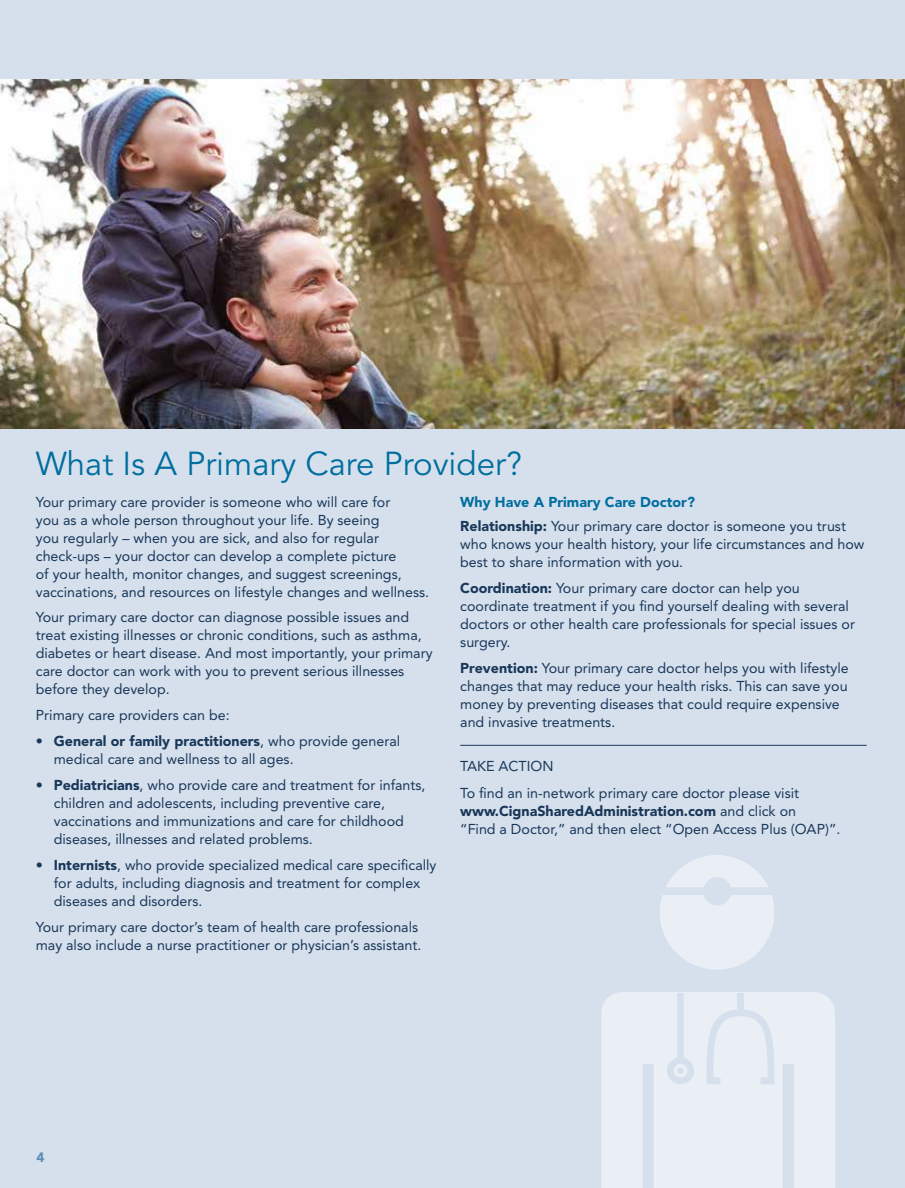
<style>
.page{position:relative;width:905px;height:1188px;background:#fff}
.page>*{position:absolute;margin:0;border:0;box-sizing:border-box;transform-origin:0 0}
.t1{font:33px "Avenir";color:#006e9f}
.t2{font:14.25px/18px "Avenir";color:#193759}
.t3{font:900 13.5px "Avenir";color:#598db7}
.s1{font-weight:900}
.s2{font-weight:900;color:#006e9f}
</style>
<div class="page">
<div style="left:0;top:0;width:904px;height:1188px;background:#d6e0ed"></div>
<hr style="left:460px;top:745px;width:406px;height:1px;background:#193759">
<img style="left:0;top:79px;width:904px;height:349px">
<div style="left:601px;top:992px;width:234px;height:196px;background:#eaeff5"></div>
<svg style="left:660px;top:855px;width:114px;height:115px"></svg>
<svg style="left:667px;top:993px;width:27px;height:91px"></svg>
<svg style="left:706px;top:993px;width:68px;height:91px"></svg>
<h1 class="t1" style="left:36px;top:445px;width:487px">What Is A Primary Care Provider?</h1>
<p class="t2" style="left:36px;top:493px;width:395px">Your primary care provider is someone who will care for<br>you as a whole person throughout your life. By seeing<br>you regularly – when you are sick, and also for regular check-ups – your doctor can develop a complete picture<br>of your health, monitor changes, and suggest screenings, vaccinations, and resources on lifestyle changes and wellness.</p>
<p class="t2" style="left:36px;top:609px;width:398px">Your primary care doctor can diagnose possible issues and treat existing illnesses or chronic conditions, such as asthma, diabetes or heart disease. And most importantly, your primary care doctor can work with you to prevent serious illnesses before they develop.</p>
<p class="t2" style="left:36px;top:706px;width:195px">Primary care providers can be:</p>
<p class="t2" style="left:54px;top:732px;width:348px;text-indent:-18px">• <span class="s1">General or family practitioners</span>, who provide general medical care and wellness to all ages.</p>
<p class="t2" style="left:54px;top:776px;width:373px;text-indent:-18px">• <span class="s1">Pediatricians</span>, who provide care and treatment for infants, children and adolescents, including preventive care, vaccinations and immunizations and care for childhood diseases, illnesses and related problems.</p>
<p class="t2" style="left:54px;top:856px;width:384px;text-indent:-18px">• <span class="s1">Internists</span>, who provide specialized medical care specifically for adults, including diagnosis and treatment for complex diseases and disorders.</p>
<p class="t2" style="left:36px;top:918px;width:387px">Your primary care doctor’s team of health care professionals may also include a nurse practitioner or physician’s assistant.</p>
<p class="t2" style="left:460px;top:489px;width:387px;line-height:24.8px"><span class="s2">Why Have A Primary Care Doctor?<br></span><span class="s1">Relationship:</span> Your primary care doctor is someone you trust</p>
<p class="t2" style="left:460px;top:535px;width:406px">who knows your health history, your life circumstances and how best to share information with you.</p>
<p class="t2" style="left:460px;top:579px;width:396px"><span class="s1">Coordination:</span> Your primary care doctor can help you coordinate treatment if you find yourself dealing with several doctors or other health care professionals for special issues or surgery.</p>
<p class="t2" style="left:460px;top:659px;width:390px"><span class="s1">Prevention:</span> Your primary care doctor helps you with lifestyle changes that may reduce your health risks. This can save you money by preventing diseases that could require expensive and invasive treatments.</p>
<p class="t2" style="left:460px;top:753px;width:340px;line-height:27px">TAKE ACTION<br>To find an in-network primary care doctor please visit</p>
<p class="t2" style="left:460px;top:802px;width:381px"><span class="s1">www.CignaSharedAdministration.com</span> and click on<br>“Find a Doctor,” and then elect “Open Access Plus (OAP)”.</p>
<p class="t3" style="left:36px;top:1149px;width:9px">4</p>
</div>
